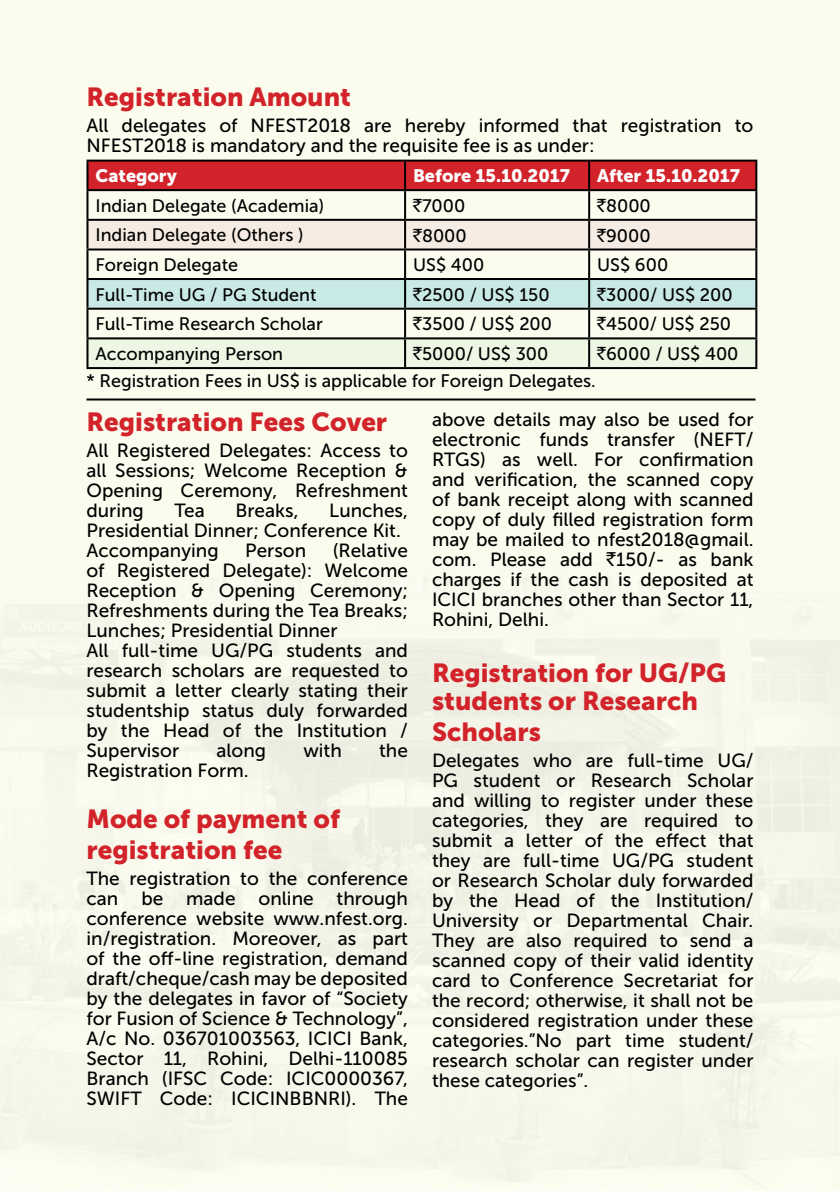
<style>
.page{position:relative;width:840px;height:1191px;background:#fff}
.page>*{position:absolute;margin:0;border:0;box-sizing:border-box;transform-origin:0 0}
.t1{font:26px/31.2px "Museo Sans 900";color:#d2232a}
.t2{font:19px/20px "Museo Sans 500";color:#000;text-align:justify}
.t3{font:18px "Museo Sans 500";color:#000}
.t4{font:18px "Museo Sans 900";color:#fff}
.s1{font-family:"Rupee Foradian"}
</style>
<div class="page">
<img style="left:0;top:0;width:839px;height:1191px">
<div style="left:88px;top:162px;width:667px;height:27px;background:#d2232a"></div>
<div style="left:88px;top:221px;width:667px;height:27px;background:#f5ebe2"></div>
<div style="left:88px;top:280px;width:667px;height:28px;background:#c9e9e6"></div>
<div style="left:88px;top:339px;width:667px;height:28px;background:#eef6e4"></div>
<hr style="left:86px;top:160px;width:319px;height:2px;background:#000">
<hr style="left:86px;top:162px;width:2px;height:27px;background:#000">
<hr style="left:405px;top:160px;width:184px;height:2px;background:#000">
<hr style="left:404px;top:162px;width:2px;height:27px;background:#000">
<hr style="left:589px;top:160px;width:168px;height:2px;background:#000">
<hr style="left:588px;top:162px;width:2px;height:27px;background:#000">
<hr style="left:755px;top:162px;width:2px;height:27px;background:#000">
<hr style="left:86px;top:189px;width:319px;height:2px;background:#000">
<hr style="left:86px;top:191px;width:2px;height:28px;background:#000">
<hr style="left:405px;top:189px;width:184px;height:2px;background:#000">
<hr style="left:404px;top:191px;width:2px;height:28px;background:#000">
<hr style="left:589px;top:189px;width:168px;height:2px;background:#000">
<hr style="left:588px;top:191px;width:2px;height:28px;background:#000">
<hr style="left:755px;top:191px;width:2px;height:28px;background:#000">
<hr style="left:86px;top:219px;width:319px;height:2px;background:#000">
<hr style="left:86px;top:221px;width:2px;height:27px;background:#000">
<hr style="left:405px;top:219px;width:184px;height:2px;background:#000">
<hr style="left:404px;top:221px;width:2px;height:27px;background:#000">
<hr style="left:589px;top:219px;width:168px;height:2px;background:#000">
<hr style="left:588px;top:221px;width:2px;height:27px;background:#000">
<hr style="left:755px;top:221px;width:2px;height:27px;background:#000">
<hr style="left:86px;top:248px;width:319px;height:2px;background:#000">
<hr style="left:86px;top:250px;width:2px;height:28px;background:#000">
<hr style="left:405px;top:248px;width:184px;height:2px;background:#000">
<hr style="left:404px;top:250px;width:2px;height:28px;background:#000">
<hr style="left:589px;top:248px;width:168px;height:2px;background:#000">
<hr style="left:588px;top:250px;width:2px;height:28px;background:#000">
<hr style="left:755px;top:250px;width:2px;height:28px;background:#000">
<hr style="left:86px;top:278px;width:319px;height:2px;background:#000">
<hr style="left:86px;top:280px;width:2px;height:28px;background:#000">
<hr style="left:405px;top:278px;width:184px;height:2px;background:#000">
<hr style="left:404px;top:280px;width:2px;height:28px;background:#000">
<hr style="left:589px;top:278px;width:168px;height:2px;background:#000">
<hr style="left:588px;top:280px;width:2px;height:28px;background:#000">
<hr style="left:755px;top:280px;width:2px;height:28px;background:#000">
<hr style="left:86px;top:308px;width:319px;height:2px;background:#000">
<hr style="left:86px;top:310px;width:2px;height:27px;background:#000">
<hr style="left:405px;top:308px;width:184px;height:2px;background:#000">
<hr style="left:404px;top:310px;width:2px;height:27px;background:#000">
<hr style="left:589px;top:308px;width:168px;height:2px;background:#000">
<hr style="left:588px;top:310px;width:2px;height:27px;background:#000">
<hr style="left:755px;top:310px;width:2px;height:27px;background:#000">
<hr style="left:86px;top:337px;width:319px;height:2px;background:#000">
<hr style="left:86px;top:339px;width:2px;height:28px;background:#000">
<hr style="left:405px;top:337px;width:184px;height:2px;background:#000">
<hr style="left:404px;top:339px;width:2px;height:28px;background:#000">
<hr style="left:589px;top:337px;width:168px;height:2px;background:#000">
<hr style="left:588px;top:339px;width:2px;height:28px;background:#000">
<hr style="left:755px;top:339px;width:2px;height:28px;background:#000">
<hr style="left:86px;top:367px;width:319px;height:2px;background:#000">
<hr style="left:405px;top:367px;width:184px;height:2px;background:#000">
<hr style="left:589px;top:367px;width:168px;height:2px;background:#000">
<hr style="left:86px;top:398px;width:669px;height:2px;background:#000">
<h1 class="t1" style="left:86px;top:81px;width:266px">Registration Amount</h1>
<p class="t2" style="left:86px;top:115px;width:668px">All delegates of NFEST2018 are hereby informed that registration to<br>NFEST2018 is mandatory and the requisite fee is as under:</p>
<p class="t4" style="left:95px;top:166px;width:83px">Category</p>
<p class="t4" style="left:413px;top:166px;width:158px">Before 15.10.2017</p>
<p class="t4" style="left:597px;top:166px;width:144px">After 15.10.2017</p>
<p class="t3" style="left:95px;top:196px;width:230px">Indian Delegate (Academia)</p>
<p class="t3" style="left:413px;top:196px;width:54px"><span class="s1">`</span>7000</p>
<p class="t3" style="left:597px;top:196px;width:55px"><span class="s1">`</span>8000</p>
<p class="t3" style="left:95px;top:225px;width:210px">Indian Delegate (Others )</p>
<p class="t3" style="left:413px;top:225px;width:55px"><span class="s1">`</span>8000</p>
<p class="t3" style="left:597px;top:225px;width:55px"><span class="s1">`</span>9000</p>
<p class="t3" style="left:95px;top:255px;width:144px">Foreign Delegate</p>
<p class="t3" style="left:413px;top:255px;width:73px">US$ 400</p>
<p class="t3" style="left:597px;top:255px;width:73px">US$ 600</p>
<p class="t3" style="left:95px;top:284px;width:222px">Full-Time UG / PG Student</p>
<p class="t3" style="left:413px;top:285px;width:138px"><span class="s1">`</span>2500 / US$ 150</p>
<p class="t3" style="left:597px;top:285px;width:137px"><span class="s1">`</span>3000/ US$ 200</p>
<p class="t3" style="left:95px;top:314px;width:229px">Full-Time Research Scholar</p>
<p class="t3" style="left:413px;top:314px;width:140px"><span class="s1">`</span>3500 / US$ 200</p>
<p class="t3" style="left:597px;top:314px;width:135px"><span class="s1">`</span>4500/ US$ 250</p>
<p class="t3" style="left:95px;top:344px;width:189px">Accompanying Person</p>
<p class="t3" style="left:413px;top:344px;width:137px"><span class="s1">`</span>5000/ US$ 300</p>
<p class="t3" style="left:597px;top:344px;width:143px"><span class="s1">`</span>6000 / US$ 400</p>
<p class="t3" style="left:86px;top:371px;width:510px">* Registration Fees in US$ is applicable for Foreign Delegates.</p>
<h1 class="t1" style="left:86px;top:406px;width:302px">Registration Fees Cover</h1>
<p class="t2" style="left:86px;top:440px;width:323px">All Registered Delegates: Access to all Sessions; Welcome Reception &amp; Opening Ceremony, Refreshment during</p>
<p class="t2" style="left:86px;top:500px;width:323px;text-align:left;text-indent:243px">Lunches,<br>Presidential Dinner; Conference Kit.<br>Accompanying</p>
<p class="t2" style="left:174px;top:500px;width:32px">Tea</p>
<p class="t2" style="left:235px;top:500px;width:65px">Breaks,</p>
<p class="t2" style="left:86px;top:540px;width:323px;text-align:left;text-indent:246px">(Relative of Registered Delegate): Welcome<br>Reception &amp; Opening Ceremony;<br>Refreshments during the Tea Breaks;<br>Lunches; Presidential Dinner<br>All full-time UG/PG students and research scholars are requested to submit a letter clearly stating their studentship status duly forwarded by the Head of the Institution /<br>Supervisor</p>
<p class="t2" style="left:245px;top:540px;width:63px">Person</p>
<p class="t2" style="left:216px;top:740px;width:51px">along</p>
<p class="t2" style="left:303px;top:740px;width:40px">with</p>
<p class="t2" style="left:379px;top:740px;width:30px">the</p>
<p class="t2" style="left:86px;top:760px;width:163px">Registration Form.</p>
<h1 class="t1" style="left:86px;top:803px;width:255px">Mode of payment of registration fee</h1>
<p class="t2" style="left:86px;top:868px;width:323px">The registration to the conference can be made online through conference website www.nfest.org. in/registration. Moreover, as part of the off-line registration, demand draft/cheque/cash may be deposited by the delegates in favor of “Society for Fusion of Science &amp; Technology”, A/c No. 036701003563, ICICI Bank, Sector 11, Rohini, Delhi-110085<br>Branch (IFSC Code: ICIC0000367, SWIFT Code: ICICINBBNRI). The</p>
<p class="t2" style="left:432px;top:409px;width:323px">above details may also be used for electronic funds transfer (NEFT/ RTGS) as well. For confirmation and verification, the scanned copy of bank receipt along with scanned copy of duly filled registration form may be mailed to nfest2018@gmail. com. Please add <span class="s1">`</span>150/- as bank charges if the cash is deposited at ICICI branches other than Sector 11, Rohini, Delhi.</p>
<h1 class="t1" style="left:432px;top:658px;width:295px;line-height:28px">Registration for UG/PG students or Research</h1>
<h1 class="t1" style="left:432px;top:716px;width:110px">Scholars</h1>
<p class="t2" style="left:432px;top:750px;width:323px">Delegates who are full-time UG/ PG student or Research Scholar and willing to register under these categories, they are required to submit a letter of the effect that they are full-time UG/PG student or Research Scholar duly forwarded by the Head of the Institution/ University or Departmental Chair.<br>They are also required to send a scanned copy of their valid identity card to Conference Secretariat for the record; otherwise, it shall not be considered registration under these categories.”No part time student/ research scholar can register under these categories”.</p>
</div>
